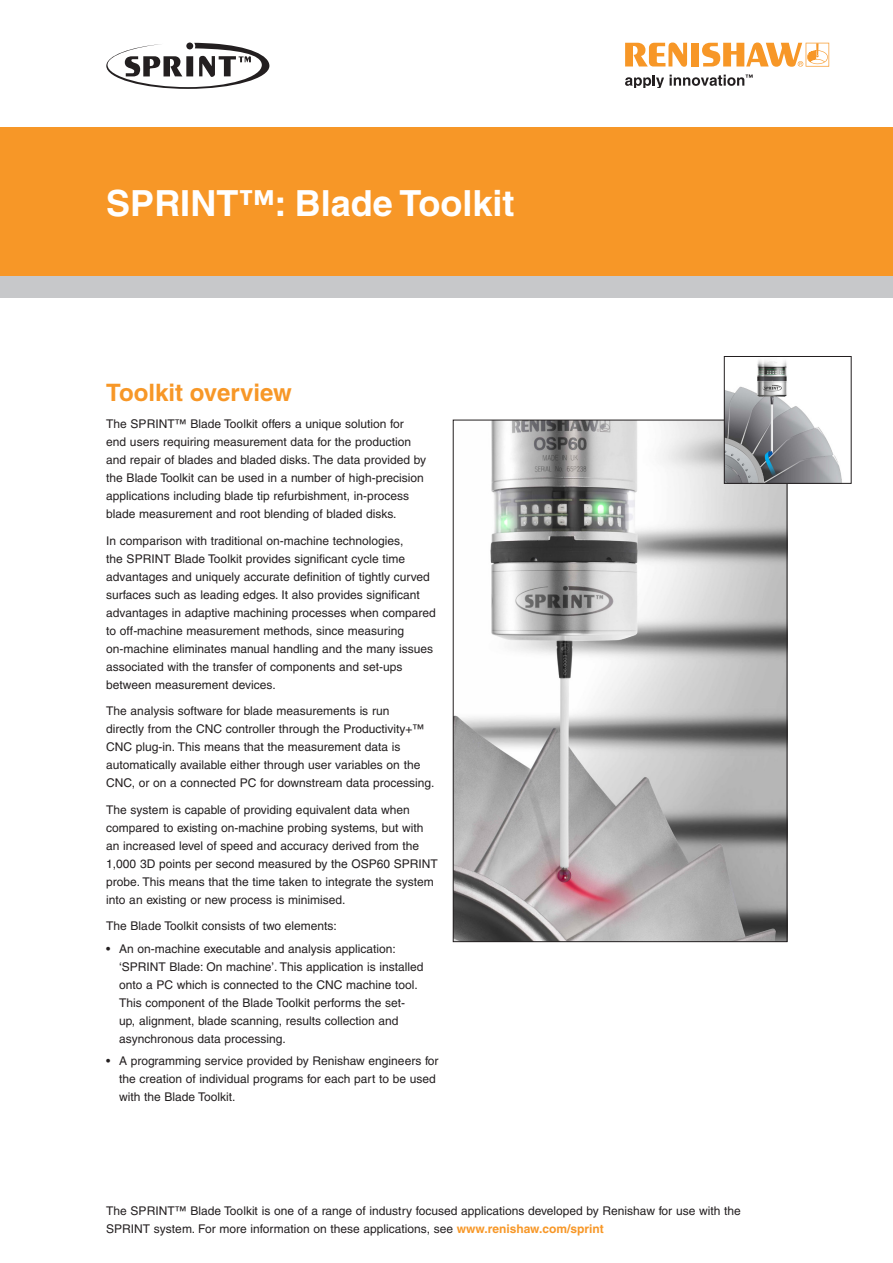
<style>
.page{position:relative;width:893px;height:1263px;background:#fff}
.page>*{position:absolute;margin:0;border:0;box-sizing:border-box;transform-origin:0 0}
.t1{font:700 36px "Helvetica";color:#fff}
.Heading_16___20{font:700 24px "Helvetica";color:#f79727}
.Body_Text_8__12{font:12px/18px "Helvetica";color:#231f20}
.s1{font-weight:700;color:#f79727}
</style>
<div class="page">
<div style="left:0;top:276px;width:893px;height:22px;background:#c7c8ca"></div>
<svg style="left:625px;top:75px;width:39px;height:13px"></svg>
<svg style="left:625px;top:43px;width:62px;height:24px"></svg>
<div style="left:691px;top:43px;width:8px;height:23px;background:#f79727"></div>
<svg style="left:702px;top:43px;width:127px;height:24px"></svg>
<svg style="left:670px;top:75px;width:83px;height:11px"></svg>
<div style="left:0;top:128px;width:893px;height:148px;background:#f79727"></div>
<svg style="left:106px;top:43px;width:163px;height:46px"></svg>
<img style="left:455px;top:422px;width:330px;height:518px">
<img style="left:726px;top:360px;width:116px;height:122px">
<div style="left:724px;top:356px;width:127px;height:128px;border:1px solid #231f20"></div>
<p class="t1" style="left:106px;top:181px;width:410px">SPRINT™: Blade Toolkit</p>
<p class="Heading_16___20" style="left:106px;top:378px;width:187px">Toolkit overview</p>
<p class="Body_Text_8__12" style="left:106px;top:415px;width:321px">The SPRINT™ Blade Toolkit offers a unique solution for end users requiring measurement data for the production and repair of blades and bladed disks. The data provided by the Blade Toolkit can be used in a number of high-precision applications including blade tip refurbishment, in-process blade measurement and root blending of bladed disks.</p>
<p class="Body_Text_8__12" style="left:106px;top:531px;width:331px">In comparison with traditional on-machine technologies,<br>the SPRINT Blade Toolkit provides significant cycle time advantages and uniquely accurate definition of tightly curved surfaces such as leading edges. It also provides significant advantages in adaptive machining processes when compared to off-machine measurement methods, since measuring on-machine eliminates manual handling and the many issues associated with the transfer of components and set-ups between measurement devices.</p>
<p class="Body_Text_8__12" style="left:106px;top:702px;width:330px">The analysis software for blade measurements is run<br>directly from the CNC controller through the Productivity+™ CNC plug‑in. This means that the measurement data is automatically available either through user variables on the CNC, or on a connected PC for downstream data processing.</p>
<p class="Body_Text_8__12" style="left:106px;top:800px;width:333px">The system is capable of providing equivalent data when compared to existing on-machine probing systems, but with an increased level of speed and accuracy derived from the 1,000 3D points per second measured by the OSP60 SPRINT probe. This means that the time taken to integrate the system into an existing or new process is minimised.</p>
<p class="Body_Text_8__12" style="left:106px;top:917px;width:232px">The Blade Toolkit consists of two elements:</p>
<p class="Body_Text_8__12" style="left:119px;top:939px;width:306px;text-indent:-13px">• An on-machine executable and analysis application: ‘SPRINT Blade: On machine’. This application is installed onto a PC which is connected to the CNC machine tool.<br>This component of the Blade Toolkit performs the set&shy;up, alignment, blade scanning, results collection and asynchronous data processing.</p>
<p class="Body_Text_8__12" style="left:119px;top:1052px;width:321px;text-indent:-13px">• A programming service provided by Renishaw engineers for the creation of individual programs for each part to be used with the Blade Toolkit.</p>
<p class="Body_Text_8__12" style="left:106px;top:1202px;width:636px">The SPRINT™ Blade Toolkit is one of a range of industry focused applications developed by Renishaw for use with the<br>SPRINT system. For more information on these applications, see <span class="s1">www.renishaw.com/sprint</span></p>
</div>
